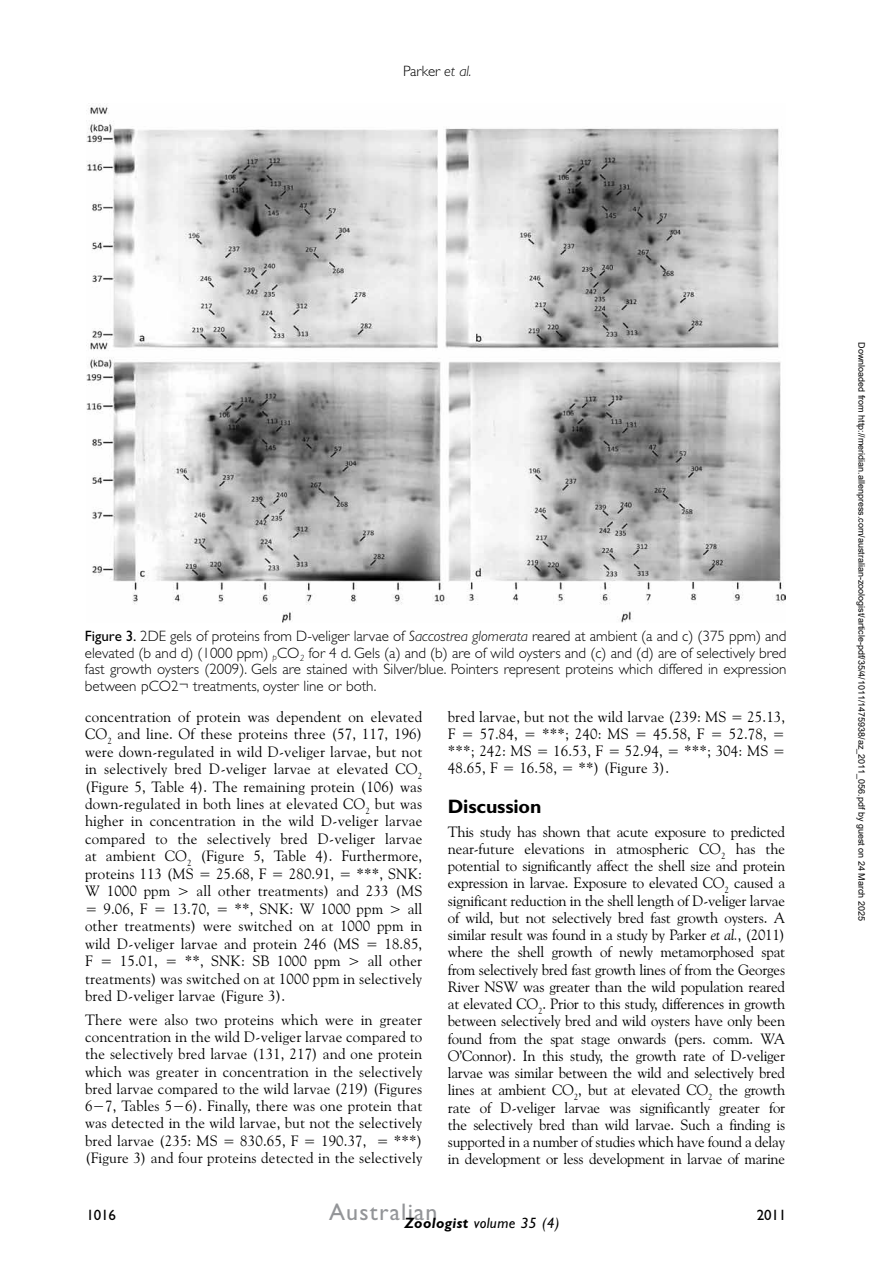
<style>
.page{position:relative;width:893px;height:1263px;background:#fff}
.page>*{position:absolute;margin:0;border:0;box-sizing:border-box;transform-origin:0 0}
.t1{font:24px "Gill Sans";letter-spacing:.05em;color:#939598}
.t2{font:700 19.5px "Gill Sans";letter-spacing:-.01em;color:#000}
.t3{font:15px/17.2px "Goudy Old Style BT";letter-spacing:.01em;color:#000;text-align:justify}
.t4{font:300 15px/16.5px "Gill Sans";color:#000;text-align:justify}
.t5{font:italic 15px "Gill Sans";letter-spacing:.025em;color:#000}
.t6{font:15px "Gill Sans";letter-spacing:-.01em;color:#000}
.t7{font:9px "Arial";color:#000}
.s1{font-style:italic}
.s2{font-weight:400}
.s3{font-weight:700}
</style>
<div class="page">
<img style="left:87px;top:103px;width:698px;height:519px">
<p class="t4" style="left:403px;top:62px;width:70px">Parker <span class="s1">et al.</span></p>
<p class="t4" style="left:85px;top:628px;width:703px"><span class="s2">Figure 3.</span> 2DE gels of proteins from D-veliger larvae of <span class="s1">Saccostrea glomerata</span> reared at ambient (a and c) (375 ppm) and elevated (b and d) (1000 ppm) <sub>p</sub>CO<sub>2</sub> for 4 d. Gels (a) and (b) are of wild oysters and (c) and (d) are of selectively bred fast growth oysters (2009). Gels are stained with Silver/blue. Pointers represent proteins which differed in expression between pCO2¬ treatments, oyster line or both.</p>
<p class="t3" style="left:85px;top:707px;width:339px">concentration of protein was dependent on elevated CO<sub>2</sub> and line. Of these proteins three (57, 117, 196) were down-regulated in wild D-veliger larvae, but not in selectively bred D-veliger larvae at elevated CO<sub>2 </sub>(Figure 5, Table 4). The remaining protein (106) was down-regulated in both lines at elevated CO<sub>2</sub> but was higher in concentration in the wild D-veliger larvae compared to the selectively bred D-veliger larvae at ambient CO<sub>2</sub> (Figure 5, Table 4). Furthermore, proteins 113 (MS = 25.68, F = 280.91, = ***, SNK:<br>W 1000 ppm &gt; all other treatments) and 233 (MS = 9.06, F = 13.70, = **, SNK: W 1000 ppm &gt; all other treatments) were switched on at 1000 ppm in wild D-veliger larvae and protein 246 (MS = 18.85, F = 15.01, = **, SNK: SB 1000 ppm &gt; all other treatments) was switched on at 1000 ppm in selectively bred D-veliger larvae (Figure 3).</p>
<p class="t3" style="left:85px;top:1011px;width:339px">There were also two proteins which were in greater concentration in the wild D-veliger larvae compared to the selectively bred larvae (131, 217) and one protein which was greater in concentration in the selectively bred larvae compared to the wild larvae (219) (Figures 6−7, Tables 5−6). Finally, there was one protein that was detected in the wild larvae, but not the selectively bred larvae (235: MS = 830.65, F = 190.37, = ***) (Figure 3) and four proteins detected in the selectively</p>
<p class="t3" style="left:448px;top:707px;width:339px">bred larvae, but not the wild larvae (239: MS = 25.13, F = 57.84, = ***; 240: MS = 45.58, F = 52.78, = ***; 242: MS = 16.53, F = 52.94, = ***; 304: MS = 48.65, F = 16.58, = **) (Figure 3).</p>
<h2 class="t2" style="left:448px;top:793px;width:95px">Discussion</h2>
<p class="t3" style="left:448px;top:822px;width:339px">This study has shown that acute exposure to predicted near-future elevations in atmospheric CO<sub>2</sub> has the potential to significantly affect the shell size and protein expression in larvae. Exposure to elevated CO<sub>2</sub> caused a significant reduction in the shell length of D-veliger larvae of wild, but not selectively bred fast growth oysters. A similar result was found in a study by Parker <span class="s1">et al.</span>, (2011) where the shell growth of newly metamorphosed spat from selectively bred fast growth lines of from the Georges River NSW was greater than the wild population reared at elevated CO<sub>2</sub>. Prior to this study, differences in growth between selectively bred and wild oysters have only been found from the spat stage onwards (pers. comm. WA O’Connor). In this study, the growth rate of D-veliger larvae was similar between the wild and selectively bred lines at ambient CO<sub>2</sub>, but at elevated CO<sub>2</sub> the growth rate of D-veliger larvae was significantly greater for the selectively bred than wild larvae. Such a finding is supported in a number of studies which have found a delay in development or less development in larvae of marine</p>
<p class="t6" style="left:87px;top:1205px;width:31px">1016</p>
<h1 class="t1" style="left:329px;top:1195px;width:110px">Australian</h1>
<p class="t5" style="left:404px;top:1213px;width:157px"><span class="s3">Zoologist</span> volume 35 (4)</p>
<p class="t6" style="left:757px;top:1204px;width:31px">2011</p>
<p class="t7" style="left:865px;top:342px;width:580px;rotate:90deg">Downloaded from http://meridian.allenpress.com/australian-zoologist/article-pdf/35/4/1011/1475938/az_2011_056.pdf by guest on 24 March 2025</p>
</div>
